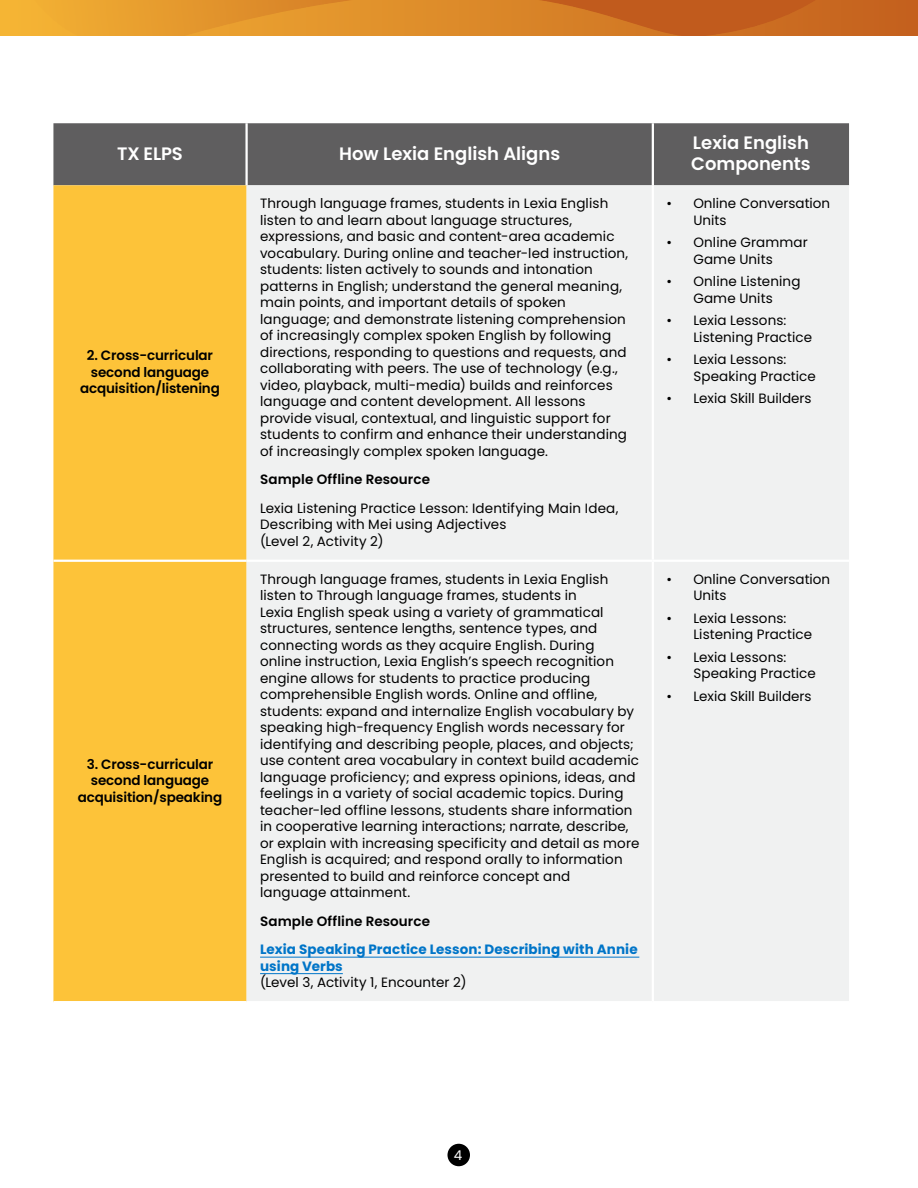
<style>
.page{position:relative;width:918px;height:1188px;background:#fff}
.page>*{position:absolute;margin:0;border:0;box-sizing:border-box;transform-origin:0 0}
.t1{font:600 18px/21px "Poppins";color:#fff}
.t2{font:13.5px/16.5px "Poppins";letter-spacing:.01em;color:#000}
.t3{font:600 13.5px/16.5px "Poppins";letter-spacing:-.01em;color:#000;text-align:center}
.t4{font:700 13.5px/16.5px "Poppins";letter-spacing:.01em;color:#0075c8}
.t5{font:600 13.5px "Poppins";letter-spacing:.01em;color:#000}
.t6{font:13.5px "Poppins";color:#fff}
</style>
<div class="page">
<img style="left:0;top:0;width:918px;height:36px">
<img style="left:34px;top:0;width:782px;height:36px">
<div style="left:447px;top:1144px;width:23px;height:22px;background:#000;border-radius:50%"></div>
<div style="left:53px;top:123px;width:796px;height:62px;background:#5f5e5f"></div>
<div style="left:53px;top:185px;width:194px;height:816px;background:#fdc339"></div>
<div style="left:247px;top:185px;width:602px;height:816px;background:#f0f1f1"></div>
<hr style="left:245px;top:123px;width:3px;height:62px;background:#fff">
<hr style="left:53px;top:560px;width:194px;height:2px;background:#fff">
<hr style="left:247px;top:560px;width:406px;height:2px;background:#fff">
<hr style="left:653px;top:560px;width:196px;height:2px;background:#fff">
<hr style="left:652px;top:123px;width:2px;height:62px;background:#fff">
<hr style="left:652px;top:185px;width:2px;height:375px;background:#fff">
<hr style="left:652px;top:562px;width:2px;height:439px;background:#fff">
<hr style="left:260px;top:957px;width:379px;height:1px;background:#0075c8">
<hr style="left:260px;top:973px;width:83px;height:1px;background:#0075c8">
<h1 class="t1" style="left:117px;top:143px;width:67px">TX ELPS</h1>
<h1 class="t1" style="left:339px;top:143px;width:222px">How Lexia English Aligns</h1>
<h1 class="t1" style="left:691px;top:133px;width:121px">Lexia English<br>Components</h1>
<p class="t3" style="left:80px;top:348px;width:141px">2. Cross-curricular second language acquisition/listening</p>
<p class="t3" style="left:78px;top:756px;width:146px">3. Cross-curricular second language acquisition/speaking</p>
<p class="t2" style="left:260px;top:195px;width:370px">Through language frames, students in Lexia English listen to and learn about language structures, expressions, and basic and content-area academic vocabulary. During online and teacher-led instruction, students: listen actively to sounds and intonation patterns in English; understand the general meaning, main points, and important details of spoken language; and demonstrate listening comprehension of increasingly complex spoken English by following directions, responding to questions and requests, and collaborating with peers. The use of technology (e.g., video, playback, multi-media) builds and reinforces language and content development. All lessons provide visual, contextual, and linguistic support for students to confirm and enhance their understanding of increasingly complex spoken language.</p>
<p class="t5" style="left:260px;top:471px;width:171px">Sample Offline Resource</p>
<p class="t2" style="left:260px;top:500px;width:360px">Lexia Listening Practice Lesson: Identifying Main Idea,<br>Describing with Mei using Adjectives<br>(Level 2, Activity 2)</p>
<p class="t2" style="left:260px;top:571px;width:381px">Through language frames, students in Lexia English listen to Through language frames, students in<br>Lexia English speak using a variety of grammatical structures, sentence lengths, sentence types, and connecting words as they acquire English. During online instruction, Lexia English’s speech recognition engine allows for students to practice producing comprehensible English words. Online and offline, students: expand and internalize English vocabulary by speaking high-frequency English words necessary for identifying and describing people, places, and objects; use content area vocabulary in context build academic language proficiency; and express opinions, ideas, and feelings in a variety of social academic topics. During teacher-led offline lessons, students share information in cooperative learning interactions; narrate, describe, or explain with increasing specificity and detail as more English is acquired; and respond orally to information presented to build and reinforce concept and language attainment.</p>
<p class="t5" style="left:260px;top:913px;width:171px">Sample Offline Resource</p>
<p class="t4" style="left:260px;top:942px;width:379px">Lexia Speaking Practice Lesson: Describing with Annie using Verbs</p>
<p class="t2" style="left:260px;top:974px;width:208px">(Level 3, Activity 1, Encounter 2)</p>
<p class="t2" style="left:693px;top:197px;width:138px;text-indent:-27px">• Online Conversation<br>Units</p>
<p class="t2" style="left:693px;top:236px;width:116px;text-indent:-27px">• Online Grammar<br>Game Units</p>
<p class="t2" style="left:666px;top:275px;width:136px;text-align:center">• Online Listening<br>Game Units</p>
<p class="t2" style="left:693px;top:314px;width:120px;text-indent:-27px">• Lexia Lessons:<br>Listening Practice</p>
<p class="t2" style="left:693px;top:353px;width:124px;text-indent:-27px">• Lexia Lessons:<br>Speaking Practice</p>
<p class="t2" style="left:666px;top:392px;width:147px">• Lexia Skill Builders</p>
<p class="t2" style="left:693px;top:572px;width:138px;text-indent:-27px">• Online Conversation<br>Units</p>
<p class="t2" style="left:693px;top:611px;width:120px;text-indent:-27px">• Lexia Lessons:<br>Listening Practice</p>
<p class="t2" style="left:693px;top:650px;width:124px;text-indent:-27px">• Lexia Lessons:<br>Speaking Practice</p>
<p class="t2" style="left:666px;top:689px;width:147px">• Lexia Skill Builders</p>
<p class="t6" style="left:454px;top:1149px;width:10px">4</p>
</div>
